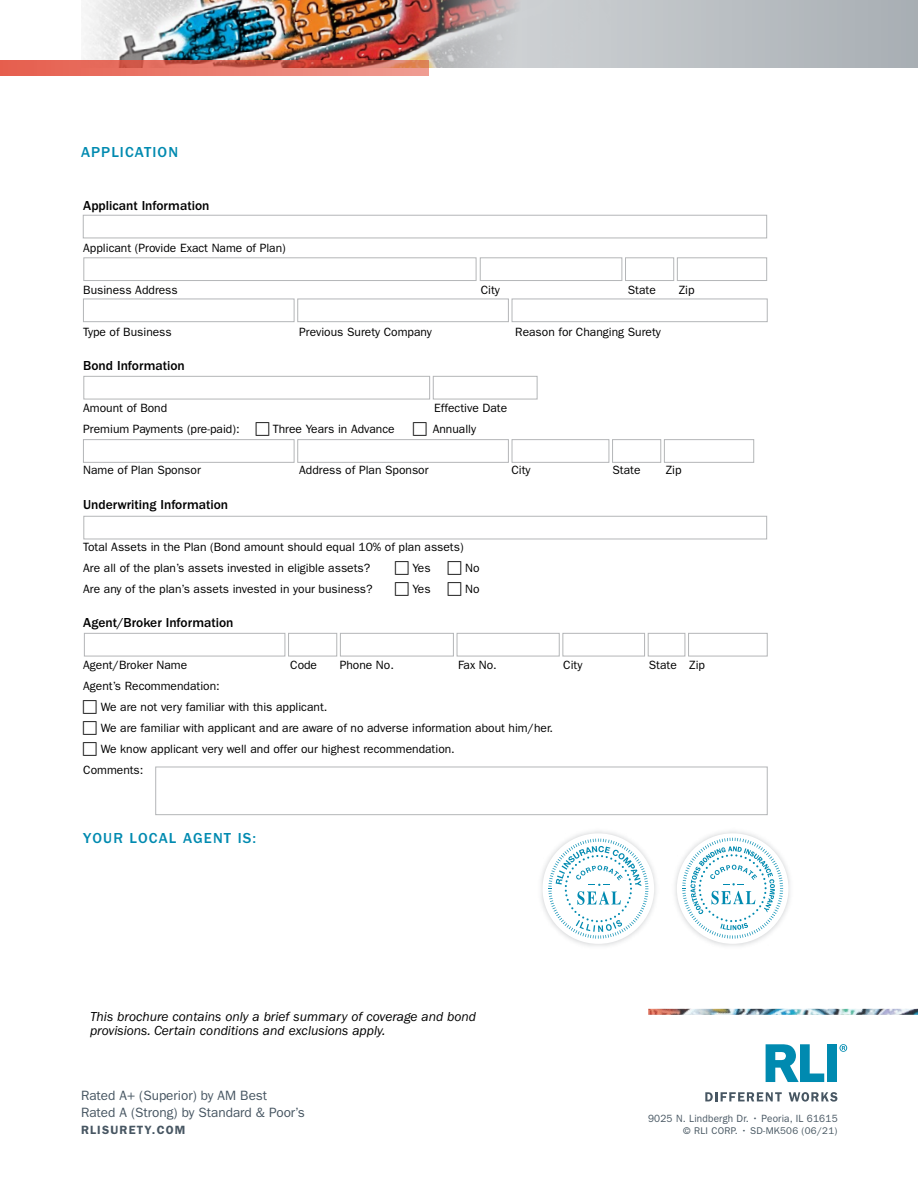
<style>
.page{position:relative;width:918px;height:1188px;background:#fff}
.page>*{position:absolute;margin:0;border:0;box-sizing:border-box;transform-origin:0 0}
.t1{font:500 15px "ITC Franklin Gothic Std";letter-spacing:.075em;color:#008ab0}
.t2{font:italic 13.5px/13.5px "ITC Franklin Gothic Std";color:#000}
.t3{font:500 13.5px "ITC Franklin Gothic Std";color:#000}
.t4{font:13.5px/16.2px "ITC Franklin Gothic Std";color:#475662}
.t5{font:12px/21px "ITC Franklin Gothic Std";color:#000}
.t6{font:600 12px "ITC Franklin Gothic Std";letter-spacing:.1em;color:#475662}
.t7{font:10.5px "ITC Franklin Gothic Std";letter-spacing:.02em;color:#475662;scale:.95 1}
.t8{font:9.75px "ITC Franklin Gothic Std";letter-spacing:.025em;color:#455560}
</style>
<div class="page">
<img style="left:82px;top:0;width:196px;height:60px">
<svg style="left:0;top:60px;width:429px;height:15px;background:#e27163"></svg>
<img style="left:278px;top:0;width:640px;height:68px">
<svg style="left:682px;top:838px;width:101px;height:101px"></svg>
<img style="left:541px;top:831px;width:115px;height:115px">
<div style="left:543px;top:833px;width:111px;height:111px;background:#fff;border-radius:50%"></div>
<svg style="left:548px;top:839px;width:100px;height:100px"></svg>
<img style="left:648px;top:1009px;width:270px;height:6px">
<svg style="left:705px;top:1092px;width:77px;height:9px"></svg>
<svg style="left:789px;top:1092px;width:48px;height:10px"></svg>
<svg style="left:766px;top:1044px;width:58px;height:38px"></svg>
<div style="left:827px;top:1044px;width:10px;height:38px;background:#008ab0"></div>
<svg style="left:839px;top:1044px;width:8px;height:8px"></svg>
<div style="left:83px;top:215px;width:684px;height:23px;border:1px solid #b4b6b8"></div>
<div style="left:84px;top:258px;width:392px;height:23px;border:1px solid #b4b6b8"></div>
<div style="left:83px;top:299px;width:211px;height:23px;border:1px solid #b4b6b8"></div>
<div style="left:83px;top:439px;width:211px;height:24px;border:1px solid #b4b6b8"></div>
<div style="left:84px;top:376px;width:346px;height:23px;border:1px solid #b4b6b8"></div>
<div style="left:84px;top:516px;width:683px;height:23px;border:1px solid #b4b6b8"></div>
<div style="left:156px;top:767px;width:611px;height:48px;border:1px solid #b4b6b8"></div>
<div style="left:84px;top:633px;width:201px;height:23px;border:1px solid #b4b6b8"></div>
<div style="left:288px;top:633px;width:49px;height:23px;border:1px solid #b4b6b8"></div>
<div style="left:340px;top:633px;width:114px;height:23px;border:1px solid #b4b6b8"></div>
<div style="left:457px;top:633px;width:102px;height:23px;border:1px solid #b4b6b8"></div>
<div style="left:563px;top:633px;width:82px;height:23px;border:1px solid #b4b6b8"></div>
<div style="left:648px;top:633px;width:37px;height:23px;border:1px solid #b4b6b8"></div>
<div style="left:688px;top:633px;width:79px;height:23px;border:1px solid #b4b6b8"></div>
<div style="left:298px;top:299px;width:211px;height:23px;border:1px solid #b4b6b8"></div>
<div style="left:298px;top:439px;width:211px;height:24px;border:1px solid #b4b6b8"></div>
<div style="left:433px;top:376px;width:104px;height:23px;border:1px solid #b4b6b8"></div>
<div style="left:512px;top:299px;width:255px;height:23px;border:1px solid #b4b6b8"></div>
<div style="left:512px;top:439px;width:97px;height:24px;border:1px solid #b4b6b8"></div>
<div style="left:480px;top:258px;width:142px;height:23px;border:1px solid #b4b6b8"></div>
<div style="left:625px;top:258px;width:49px;height:23px;border:1px solid #b4b6b8"></div>
<div style="left:612px;top:439px;width:49px;height:24px;border:1px solid #b4b6b8"></div>
<div style="left:677px;top:258px;width:90px;height:23px;border:1px solid #b4b6b8"></div>
<div style="left:664px;top:439px;width:90px;height:24px;border:1px solid #b4b6b8"></div>
<p class="t1" style="left:81px;top:143px;width:99px">APPLICATION</p>
<p class="t3" style="left:83px;top:198px;width:128px">Applicant Information</p>
<p class="t5" style="left:83px;top:237px;width:204px">Applicant (Provide Exact Name of Plan)</p>
<p class="t5" style="left:83px;top:279px;width:96px">Business Address</p>
<p class="t5" style="left:481px;top:279px;width:21px">City</p>
<p class="t5" style="left:628px;top:279px;width:30px">State</p>
<p class="t5" style="left:679px;top:279px;width:17px">Zip</p>
<p class="t5" style="left:83px;top:321px;width:90px">Type of Business</p>
<p class="t5" style="left:299px;top:321px;width:134px">Previous Surety Company</p>
<p class="t5" style="left:515px;top:321px;width:147px">Reason for Changing Surety</p>
<p class="t3" style="left:83px;top:358px;width:103px">Bond Information</p>
<p class="t5" style="left:83px;top:398px;width:85px">Amount of Bond</p>
<p class="t5" style="left:434px;top:398px;width:74px">Effective Date</p>
<p class="t5" style="left:83px;top:419px;width:158px">Premium Payments (pre-paid):</p>
<p class="t5" style="left:273px;top:419px;width:123px">Three Years in Advance</p>
<p class="t5" style="left:433px;top:419px;width:45px">Annually</p>
<p class="t5" style="left:83px;top:460px;width:119px">Name of Plan Sponsor</p>
<p class="t5" style="left:299px;top:460px;width:131px">Address of Plan Sponsor</p>
<p class="t5" style="left:511px;top:460px;width:21px">City</p>
<p class="t5" style="left:612px;top:460px;width:30px">State</p>
<p class="t5" style="left:666px;top:460px;width:17px">Zip</p>
<p class="t3" style="left:83px;top:497px;width:146px">Underwriting Information</p>
<p class="t5" style="left:83px;top:536px;width:382px">Total Assets in the Plan (Bond amount should equal 10% of plan assets)<br>Are all of the plan’s assets invested in eligible assets?</p>
<p class="t5" style="left:412px;top:557px;width:20px">Yes</p>
<p class="t5" style="left:465px;top:557px;width:16px">No</p>
<p class="t5" style="left:83px;top:578px;width:291px">Are any of the plan’s assets invested in your business?</p>
<p class="t5" style="left:412px;top:578px;width:20px">Yes</p>
<p class="t5" style="left:465px;top:578px;width:16px">No</p>
<p class="t3" style="left:83px;top:615px;width:152px">Agent/Broker Information</p>
<p class="t5" style="left:83px;top:655px;width:105px">Agent/Broker Name</p>
<p class="t5" style="left:290px;top:655px;width:28px">Code</p>
<p class="t5" style="left:340px;top:655px;width:56px">Phone No.</p>
<p class="t5" style="left:458px;top:655px;width:40px">Fax No.</p>
<p class="t5" style="left:563px;top:655px;width:21px">City</p>
<p class="t5" style="left:649px;top:655px;width:58px">State Zip</p>
<p class="t5" style="left:83px;top:676px;width:138px">Agent’s Recommendation:</p>
<p class="t5" style="left:101px;top:697px;width:228px">We are not very familiar with this applicant.</p>
<p class="t5" style="left:101px;top:718px;width:454px">We are familiar with applicant and are aware of no adverse information about him/her.</p>
<p class="t5" style="left:101px;top:739px;width:356px">We know applicant very well and offer our highest recommendation.</p>
<p class="t5" style="left:83px;top:760px;width:62px">Comments:</p>
<p class="t1" style="left:83px;top:830px;width:175px">YOUR LOCAL AGENT IS:</p>
<p class="t2" style="left:90px;top:1010px;width:388px">This brochure contains only a brief summary of coverage and bond provisions. Certain conditions and exclusions apply.</p>
<p class="t4" style="left:81px;top:1088px;width:225px">Rated A+ (Superior) by AM Best<br>Rated A (Strong) by Standard &amp; Poor’s</p>
<p class="t6" style="left:81px;top:1123px;width:106px">RLISURETY.COM</p>
<p class="t7" style="left:648px;top:1112px;width:201px">9025 N. Lindbergh Dr. • Peoria, IL 61615</p>
<p class="t8" style="left:683px;top:1125px;width:156px">© RLI CORP. • SD-MK506 (06/21)</p>
</div>
